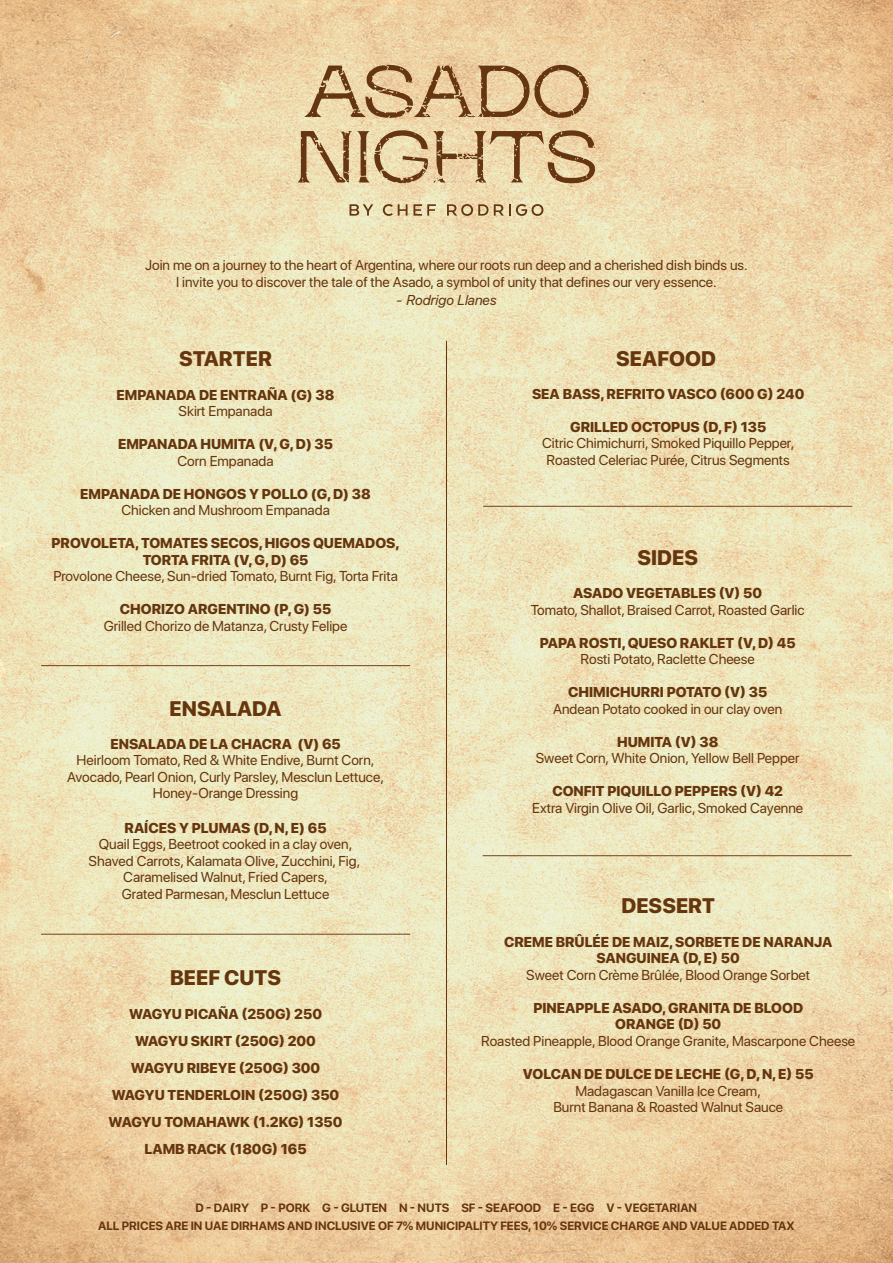
<style>
.page{position:relative;width:893px;height:1263px;background:#fff}
.page>*{position:absolute;margin:0;border:0;box-sizing:border-box;transform-origin:0 0}
.t1{font:800 21px "SF Pro Display";color:#65350e}
.t2{font:14.25px/16.5px "SF Pro Display";color:#65350e;text-align:center}
.t3{font:800 14.25px/27px "SF Pro Display";color:#65350e;text-align:center}
.t4{font:italic 14.25px "SF Pro Display";color:#65350e}
.t5{font:700 12px/18px "SF Pro Display";color:#65350e;text-align:center}
</style>
<div class="page">
<img style="left:0;top:0;width:893px;height:1263px">
<hr style="left:446px;top:341px;width:1px;height:824px;background:#65350e">
<hr style="left:41px;top:665px;width:369px;height:1px;background:#764018">
<hr style="left:41px;top:934px;width:369px;height:1px;background:#764018">
<hr style="left:483px;top:855px;width:369px;height:1px;background:#764018">
<hr style="left:483px;top:506px;width:369px;height:1px;background:#764018">
<svg style="left:350px;top:204px;width:23px;height:12px"></svg>
<svg style="left:383px;top:204px;width:53px;height:12px"></svg>
<svg style="left:447px;top:204px;width:96px;height:12px"></svg>
<svg style="left:304px;top:62px;width:285px;height:57px;background:#ccac81"></svg>
<svg style="left:298px;top:129px;width:297px;height:55px;background:#ccb187"></svg>
<p class="t2" style="left:145px;top:256px;width:604px;line-height:17.1px">Join me on a journey to the heart of Argentina, where our roots run deep and a cherished dish binds us.<br>I invite you to discover the tale of the Asado, a symbol of unity that defines our very essence.</p>
<p class="t4" style="left:396px;top:289px;width:102px">- Rodrigo Llanes</p>
<h1 class="t1" style="left:179px;top:343px;width:94px">STARTER</h1>
<p class="t3" style="left:117px;top:381px;width:220px">EMPANADA DE ENTRAÑA (G) 38</p>
<p class="t2" style="left:179px;top:402px;width:95px">Skirt Empanada</p>
<p class="t3" style="left:118px;top:430px;width:217px">EMPANADA HUMITA (V, G, D) 35</p>
<p class="t2" style="left:177px;top:452px;width:98px">Corn Empanada</p>
<p class="t3" style="left:80px;top:480px;width:292px">EMPANADA DE HONGOS Y POLLO (G, D) 38</p>
<p class="t2" style="left:121px;top:501px;width:210px">Chicken and Mushroom Empanada</p>
<p class="t3" style="left:52px;top:534px;width:350px;line-height:16.5px">PROVOLETA, TOMATES SECOS, HIGOS QUEMADOS,<br>TORTA FRITA (V, G, D) 65</p>
<p class="t2" style="left:53px;top:568px;width:346px">Provolone Cheese, Sun-dried Tomato, Burnt Fig, Torta Frita</p>
<p class="t3" style="left:120px;top:595px;width:213px">CHORIZO ARGENTINO (P, G) 55</p>
<p class="t2" style="left:104px;top:617px;width:245px">Grilled Chorizo de Matanza, Crusty Felipe</p>
<h1 class="t1" style="left:170px;top:693px;width:113px">ENSALADA</h1>
<p class="t3" style="left:110px;top:729px;width:232px">ENSALADA DE LA CHACRA (V) 65</p>
<p class="t2" style="left:67px;top:751px;width:318px">Heirloom Tomato, Red &amp; White Endive, Burnt Corn,<br>Avocado, Pearl Onion, Curly Parsley, Mesclun Lettuce,<br>Honey-Orange Dressing</p>
<p class="t3" style="left:125px;top:813px;width:203px">RAÍCES Y PLUMAS (D, N, E) 65</p>
<p class="t2" style="left:89px;top:835px;width:273px">Quail Eggs, Beetroot cooked in a clay oven, Shaved Carrots, Kalamata Olive, Zucchini, Fig, Caramelised Walnut, Fried Capers,<br>Grated Parmesan, Mesclun Lettuce</p>
<h1 class="t1" style="left:170px;top:962px;width:112px">BEEF CUTS</h1>
<p class="t3" style="left:109px;top:1000px;width:235px">WAGYU PICAÑA (250G) 250<br>WAGYU SKIRT (250G) 200<br>WAGYU RIBEYE (250G) 300<br>WAGYU TENDERLOIN (250G) 350<br>WAGYU TOMAHAWK (1.2KG) 1350<br>LAMB RACK (180G) 165</p>
<h1 class="t1" style="left:616px;top:343px;width:101px">SEAFOOD</h1>
<p class="t3" style="left:532px;top:380px;width:274px">SEA BASS, REFRITO VASCO (600 G) 240</p>
<p class="t3" style="left:570px;top:413px;width:198px">GRILLED OCTOPUS (D, F) 135</p>
<p class="t2" style="left:542px;top:434px;width:254px">Citric Chimichurri, Smoked Piquillo Pepper,<br>Roasted Celeriac Purée, Citrus Segments</p>
<h1 class="t1" style="left:637px;top:542px;width:62px">SIDES</h1>
<p class="t3" style="left:573px;top:579px;width:190px">ASADO VEGETABLES (V) 50</p>
<p class="t2" style="left:531px;top:601px;width:275px">Tomato, Shallot, Braised Carrot, Roasted Garlic</p>
<p class="t3" style="left:540px;top:628px;width:257px">PAPA ROSTI, QUESO RAKLET (V, D) 45</p>
<p class="t2" style="left:581px;top:650px;width:176px">Rosti Potato, Raclette Cheese</p>
<p class="t3" style="left:568px;top:678px;width:201px">CHIMICHURRI POTATO (V) 35</p>
<p class="t2" style="left:553px;top:700px;width:231px">Andean Potato cooked in our clay oven</p>
<p class="t3" style="left:617px;top:727px;width:103px">HUMITA (V) 38</p>
<p class="t2" style="left:536px;top:749px;width:265px">Sweet Corn, White Onion, Yellow Bell Pepper</p>
<p class="t3" style="left:552px;top:777px;width:232px">CONFIT PIQUILLO PEPPERS (V) 42</p>
<p class="t2" style="left:532px;top:799px;width:273px">Extra Virgin Olive Oil, Garlic, Smoked Cayenne</p>
<h1 class="t1" style="left:621px;top:890px;width:95px">DESSERT</h1>
<p class="t3" style="left:504px;top:933px;width:330px;line-height:16.5px">CREME BRÛLÉE DE MAIZ, SORBETE DE NARANJA<br>SANGUINEA (D, E) 50</p>
<p class="t2" style="left:526px;top:966px;width:285px">Sweet Corn Crème Brûlée, Blood Orange Sorbet</p>
<p class="t3" style="left:533px;top:999px;width:271px;line-height:16.5px">PINEAPPLE ASADO, GRANITA DE BLOOD<br>ORANGE (D) 50</p>
<p class="t2" style="left:481px;top:1032px;width:376px">Roasted Pineapple, Blood Orange Granite, Mascarpone Cheese</p>
<p class="t3" style="left:523px;top:1060px;width:292px">VOLCAN DE DULCE DE LECHE (G, D, N, E) 55</p>
<p class="t2" style="left:553px;top:1082px;width:231px">Madagascan Vanilla Ice Cream,<br>Burnt Banana &amp; Roasted Walnut Sauce</p>
<p class="t5" style="left:98px;top:1198px;width:698px">D - DAIRY P - PORK G - GLUTEN N - NUTS SF - SEAFOOD E - EGG V - VEGETARIAN<br>ALL PRICES ARE IN UAE DIRHAMS AND INCLUSIVE OF 7% MUNICIPALITY FEES, 10% SERVICE CHARGE AND VALUE ADDED TAX</p>
</div>
